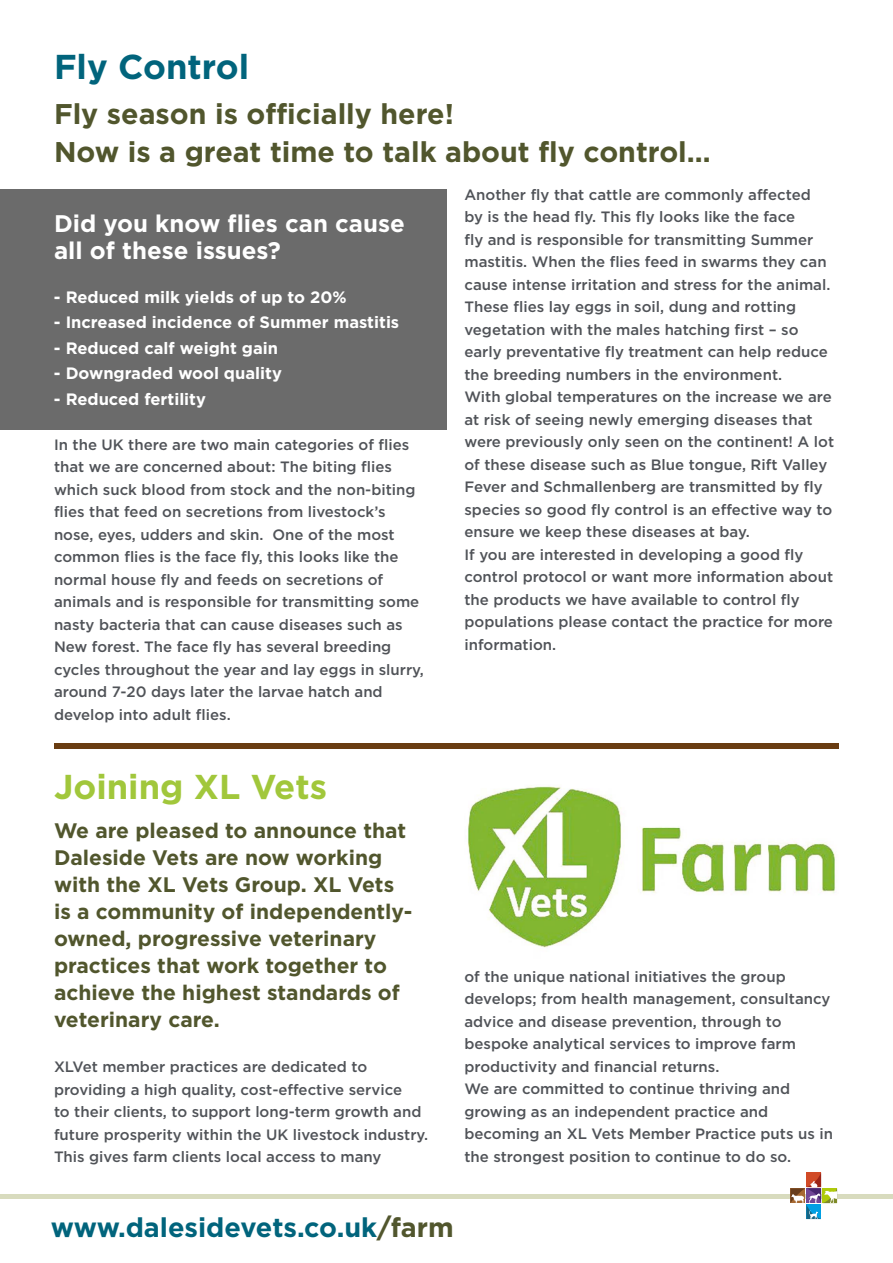
<style>
.page{position:relative;width:893px;height:1263px;background:#fff}
.page>*{position:absolute;margin:0;border:0;box-sizing:border-box;transform-origin:0 0}
.t1{font:700 34.5px "Gotham";color:#a1c73b}
.t2{font:700 34.5px "Gotham";color:#01647c}
.t3{font:700 28.5px/37.5px "Gotham";color:#51562d}
.t4{font:700 27px "Gotham";color:#01647c}
.t5{font:700 24px/27px "Gotham";color:#fff}
.t6{font:700 21px/27px "Gotham";color:#51562d}
.t7{font:700 16.5px "Gotham";color:#fff}
.t8{font:500 15px/22.5px "Gotham";color:#505358}
.s1{color:#51562d}
</style>
<div class="page">
<div style="left:0;top:1194px;width:893px;height:5px;background:#d8dbbe"></div>
<svg style="left:790px;top:1172px;width:47px;height:47px"></svg>
<div style="left:0;top:189px;width:446px;height:240px;background:#6b6b6b"></div>
<div style="left:54px;top:743px;width:785px;height:5px;background:#693c11"></div>
<img style="left:468px;top:786px;width:368px;height:162px">
<h1 class="t2" style="left:54px;top:47px;width:197px">Fly Control</h1>
<h2 class="t3" style="left:54px;top:95px;width:658px">Fly season is officially here!<br>Now is a great time to talk about fly control…</h2>
<h3 class="t5" style="left:54px;top:209px;width:352px">Did you know flies can cause all of these issues?</h3>
<p class="t7" style="left:54px;top:287px;width:294px">- Reduced milk yields of up to 20%</p>
<p class="t7" style="left:54px;top:313px;width:347px">- Increased incidence of Summer mastitis</p>
<p class="t7" style="left:54px;top:338px;width:226px">- Reduced calf weight gain</p>
<p class="t7" style="left:54px;top:364px;width:229px">- Downgraded wool quality</p>
<p class="t7" style="left:54px;top:389px;width:154px">- Reduced fertility</p>
<p class="t8" style="left:54px;top:433px;width:371px">In the UK there are two main categories of flies that we are concerned about: The biting flies which suck blood from stock and the non-biting flies that feed on secretions from livestock’s nose, eyes, udders and skin. One of the most common flies is the face fly, this looks like the normal house fly and feeds on secretions of animals and is responsible for transmitting some nasty bacteria that can cause diseases such as New forest. The face fly has several breeding cycles throughout the year and lay eggs in slurry, around 7-20 days later the larvae hatch and develop into adult flies.</p>
<p class="t8" style="left:464px;top:183px;width:371px">Another fly that cattle are commonly affected<br>by is the head fly. This fly looks like the face<br>fly and is responsible for transmitting Summer mastitis. When the flies feed in swarms they can cause intense irritation and stress for the animal.<br>These flies lay eggs in soil, dung and rotting vegetation with the males hatching first – so early preventative fly treatment can help reduce the breeding numbers in the environment.<br>With global temperatures on the increase we are at risk of seeing newly emerging diseases that were previously only seen on the continent! A lot of these disease such as Blue tongue, Rift Valley Fever and Schmallenberg are transmitted by fly species so good fly control is an effective way to ensure we keep these diseases at bay.<br>If you are interested in developing a good fly control protocol or want more information about the products we have available to control fly populations please contact the practice for more information.</p>
<h1 class="t1" style="left:54px;top:767px;width:275px">Joining XL Vets</h1>
<p class="t6" style="left:54px;top:817px;width:360px">We are pleased to announce that<br>Daleside Vets are now working with the XL Vets Group. XL Vets is a community of independently&shy;owned, progressive veterinary practices that work together to achieve the highest standards of veterinary care.</p>
<p class="t8" style="left:54px;top:1055px;width:376px">XLVet member practices are dedicated to providing a high quality, cost-effective service<br>to their clients, to support long-term growth and future prosperity within the UK livestock industry.<br>This gives farm clients local access to many</p>
<p class="t8" style="left:464px;top:965px;width:370px">of the unique national initiatives the group develops; from health management, consultancy advice and disease prevention, through to bespoke analytical services to improve farm productivity and financial returns.<br>We are committed to continue thriving and growing as an independent practice and becoming an XL Vets Member Practice puts us in the strongest position to continue to do so.</p>
<h3 class="t4" style="left:51px;top:1212px;width:404px">www.dalesidevets.co.uk<span class="s1">/farm</span></h3>
</div>
